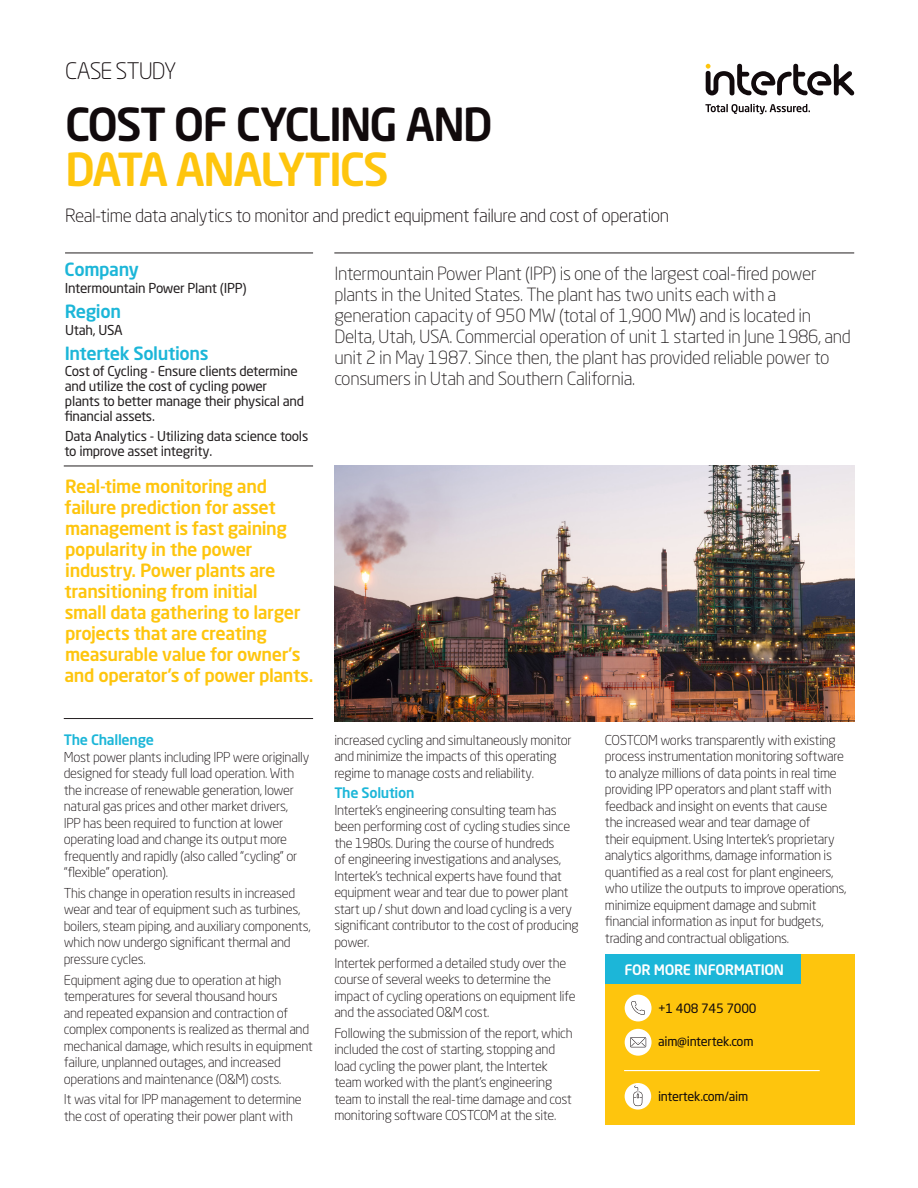
<style>
.page{position:relative;width:918px;height:1188px;background:#fff}
.page>*{position:absolute;margin:0;border:0;box-sizing:border-box;transform-origin:0 0}
.Paragraph_Style_1{font:500 45px/45px "Neo Sans Std";letter-spacing:-.05em;color:#110a0c}
.Paragraph_Style_1-2{font:300 22.5px "Neo Sans Std";letter-spacing:-.035em;color:#110a0c}
.Introduction_Paragra{font:300 18px/21px "Neo Sans Std";letter-spacing:-.02em;color:#231f20}
.t1{font:500 18px/21px "Neo Sans Std";letter-spacing:-.02em;color:#fec50d}
.Paragraph_Style_1-3{font:300 18px "Neo Sans Std";letter-spacing:-.025em;color:#110a0c}
.Company{font:500 18px "Neo Sans Std";letter-spacing:-.02em;color:#1cb6d8}
.t2{font:500 14.25px "Neo Sans Std";letter-spacing:-.02em;color:#1cb6d8}
.More_Information{font:500 14.25px "Neo Sans Std";letter-spacing:-.02em;color:#fff}
.t3{font:300 13.5px/16.5px "Neo Sans Std";letter-spacing:-.02em;color:#110a0c}
.Description{font:13.5px/15px "Neo Sans Std";letter-spacing:-.02em;color:#231f20}
.Contact_Details{font:12.75px "Neo Sans Std";letter-spacing:-.02em;color:#110a0c}
.s1{color:#fec50d}
</style>
<div class="page">
<svg style="left:705px;top:104px;width:105px;height:10px"></svg>
<svg style="left:706px;top:64px;width:148px;height:31px"></svg>
<hr style="left:65px;top:253px;width:248px;height:1px;background:#231f20">
<hr style="left:64px;top:466px;width:249px;height:1px;background:#231f20">
<hr style="left:64px;top:718px;width:249px;height:1px;background:#231f20">
<hr style="left:334px;top:253px;width:520px;height:1px;background:#231f20">
<div style="left:605px;top:954px;width:249px;height:170px;background:#fec50d"></div>
<div style="left:605px;top:954px;width:196px;height:30px;background:#1cb6d8"></div>
<div style="left:625px;top:995px;width:27px;height:26px;background:#fff;border-radius:50%"></div>
<svg style="left:631px;top:1001px;width:14px;height:14px"></svg>
<div style="left:625px;top:1029px;width:27px;height:27px;background:#fff;border-radius:50%"></div>
<svg style="left:630px;top:1037px;width:16px;height:10px"></svg>
<div style="left:625px;top:1083px;width:26px;height:27px;background:#fff;border-radius:50%"></div>
<svg style="left:633px;top:1086px;width:9px;height:20px"></svg>
<hr style="left:624px;top:1070px;width:196px;height:1px;background:#fff">
<img style="left:334px;top:466px;width:520px;height:255px">
<p class="Paragraph_Style_1-2" style="left:65px;top:57px;width:113px">CASE STUDY</p>
<p class="Paragraph_Style_1" style="left:65px;top:101px;width:429px">COST OF CYCLING AND<br><span class="s1">DATA ANALYTICS</span></p>
<p class="Paragraph_Style_1-3" style="left:65px;top:205px;width:606px">Real-time data analytics to monitor and predict equipment failure and cost of operation</p>
<p class="Company" style="left:65px;top:258px;width:76px">Company</p>
<p class="Description" style="left:65px;top:280px;width:183px">Intermountain Power Plant (IPP)</p>
<p class="Company" style="left:65px;top:300px;width:58px">Region</p>
<p class="Description" style="left:65px;top:322px;width:59px">Utah, USA</p>
<p class="Company" style="left:65px;top:342px;width:145px">Intertek Solutions</p>
<p class="Description" style="left:64px;top:364px;width:241px">Cost of Cycling - Ensure clients determine and utilize the cost of cycling power plants to better manage their physical and financial assets.</p>
<p class="Description" style="left:64px;top:428px;width:245px">Data Analytics - Utilizing data science tools to improve asset integrity.</p>
<p class="t1" style="left:64px;top:475px;width:250px">Real-time monitoring and failure prediction for asset management is fast gaining popularity in the power industry. Power plants are transitioning from initial<br>small data gathering to larger projects that are creating measurable value for owner’s and operator’s of power plants.</p>
<p class="t2" style="left:64px;top:731px;width:92px">The Challenge</p>
<p class="t3" style="left:64px;top:748px;width:247px">Most power plants including IPP were originally designed for steady full load operation. With the increase of renewable generation, lower natural gas prices and other market drivers,<br>IPP has been required to function at lower operating load and change its output more frequently and rapidly (also called “cycling” or “flexible” operation).</p>
<p class="t3" style="left:64px;top:885px;width:248px">This change in operation results in increased wear and tear of equipment such as turbines, boilers, steam piping, and auxiliary components, which now undergo significant thermal and pressure cycles.</p>
<p class="t3" style="left:64px;top:971px;width:251px">Equipment aging due to operation at high temperatures for several thousand hours<br>and repeated expansion and contraction of complex components is realized as thermal and mechanical damage, which results in equipment failure, unplanned outages, and increased operations and maintenance (O&amp;M) costs.</p>
<p class="t3" style="left:64px;top:1091px;width:240px">It was vital for IPP management to determine the cost of operating their power plant with</p>
<p class="Introduction_Paragra" style="left:334px;top:262px;width:518px">Intermountain Power Plant (IPP) is one of the largest coal-fired power plants in the United States. The plant has two units each with a generation capacity of 950 MW (total of 1,900 MW) and is located in Delta, Utah, USA. Commercial operation of unit 1 started in June 1986, and unit 2 in May 1987. Since then, the plant has provided reliable power to consumers in Utah and Southern California.</p>
<p class="t3" style="left:334px;top:731px;width:239px">increased cycling and simultaneously monitor and minimize the impacts of this operating regime to manage costs and reliability.</p>
<p class="t2" style="left:334px;top:784px;width:82px">The Solution</p>
<p class="t3" style="left:334px;top:802px;width:246px">Intertek’s engineering consulting team has been performing cost of cycling studies since the 1980s. During the course of hundreds<br>of engineering investigations and analyses, Intertek’s technical experts have found that equipment wear and tear due to power plant start up / shut down and load cycling is a very significant contributor to the cost of producing power.</p>
<p class="t3" style="left:334px;top:954px;width:243px">Intertek performed a detailed study over the course of several weeks to determine the impact of cycling operations on equipment life and the associated O&amp;M cost.</p>
<p class="t3" style="left:334px;top:1025px;width:240px">Following the submission of the report, which included the cost of starting, stopping and load cycling the power plant, the Intertek team worked with the plant’s engineering team to install the real-time damage and cost monitoring software COSTCOM at the site.</p>
<p class="t3" style="left:605px;top:731px;width:243px">COSTCOM works transparently with existing process instrumentation monitoring software to analyze millions of data points in real time providing IPP operators and plant staff with feedback and insight on events that cause the increased wear and tear damage of<br>their equipment. Using Intertek’s proprietary analytics algorithms, damage information is quantified as a real cost for plant engineers, who utilize the outputs to improve operations, minimize equipment damage and submit financial information as input for budgets, trading and contractual obligations.</p>
<p class="More_Information" style="left:624px;top:961px;width:161px">FOR MORE INFORMATION</p>
<p class="Contact_Details" style="left:658px;top:1001px;width:100px">+1 408 745 7000</p>
<p class="Contact_Details" style="left:658px;top:1033px;width:97px">aim@intertek.com</p>
<p class="Contact_Details" style="left:658px;top:1089px;width:92px">intertek.com/aim</p>
</div>
